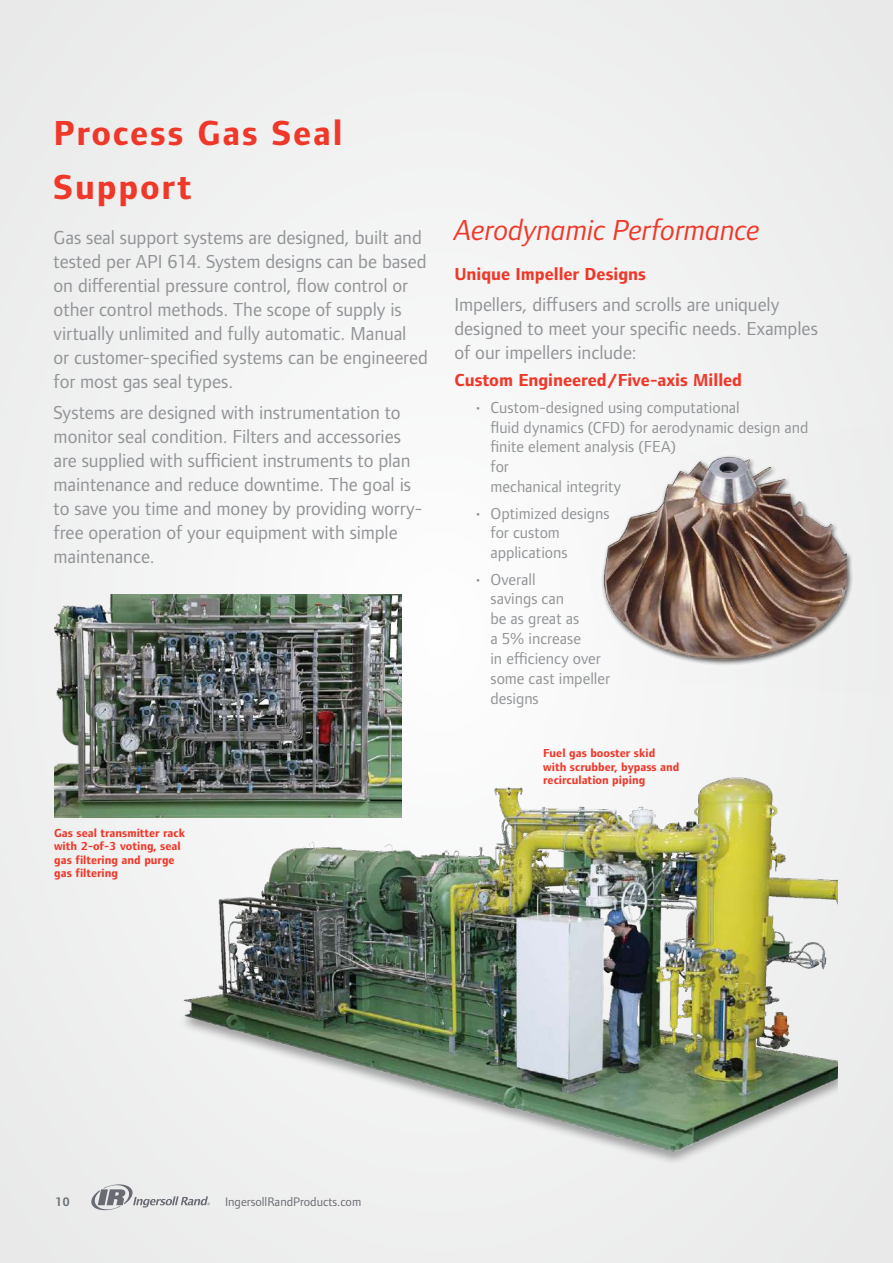
<style>
.page{position:relative;width:893px;height:1263px;background:#eff0f0}
.page>*{position:absolute;margin:0;border:0;box-sizing:border-box;transform-origin:0 0}
.t1{font:700 36px/54px "Foundry Form Sans";letter-spacing:.05em;color:#ef3829}
.t2{font:italic 30px "Foundry Form Sans";letter-spacing:-.01em;color:#ef3829}
.t3{font:19.5px/24px "Foundry Form Sans";letter-spacing:-.005em;color:#919396}
.t4{font:700 18px "Foundry Form Sans";color:#ef3829}
.t5{font:16.5px/19.8px "Foundry Form Sans";color:#919396}
.t6{font:12.75px "Foundry Form Sans";color:#696b73}
.t7{font:600 12.75px "Foundry Form Sans";color:#696b73}
.t8{font:700 12px/13.5px "Foundry Form Sans";color:#ef3829}
</style>
<div class="page">
<svg style="left:91px;top:1184px;width:119px;height:27px"></svg>
<img style="left:602px;top:456px;width:251px;height:209px">
<img style="left:168px;top:762px;width:669px;height:400px">
<img style="left:54px;top:594px;width:348px;height:223px">
<h1 class="t1" style="left:54px;top:107px;width:290px">Process Gas Seal<br>Support</h1>
<p class="t3" style="left:54px;top:225px;width:376px">Gas seal support systems are designed, built and tested per API 614. System designs can be based on differential pressure control, flow control or other control methods. The scope of supply is virtually unlimited and fully automatic. Manual<br>or customer-specified systems can be engineered for most gas seal types.</p>
<p class="t3" style="left:54px;top:400px;width:370px">Systems are designed with instrumentation to monitor seal condition. Filters and accessories are supplied with sufficient instruments to plan maintenance and reduce downtime. The goal is to save you time and money by providing worry&shy;free operation of your equipment with simple maintenance.</p>
<p class="t8" style="left:54px;top:826px;width:132px">Gas seal transmitter rack with 2-of-3 voting, seal gas filtering and purge gas filtering</p>
<h2 class="t2" style="left:454px;top:213px;width:307px">Aerodynamic Performance</h2>
<p class="t4" style="left:454px;top:264px;width:193px">Unique Impeller Designs</p>
<p class="t3" style="left:454px;top:293px;width:365px">Impellers, diffusers and scrolls are uniquely designed to meet your specific needs. Examples of our impellers include:</p>
<p class="t4" style="left:454px;top:370px;width:289px">Custom Engineered/Five-axis Milled</p>
<p class="t5" style="left:490px;top:397px;width:320px;text-indent:-16px">• Custom-designed using computational<br>fluid dynamics (CFD) for aerodynamic design and finite element analysis (FEA)<br>for<br>mechanical integrity</p>
<p class="t5" style="left:490px;top:503px;width:121px;text-indent:-16px">• Optimized designs for custom applications</p>
<p class="t5" style="left:490px;top:569px;width:121px;text-indent:-16px">• Overall<br>savings can<br>be as great as<br>a 5% increase<br>in efficiency over some cast impeller designs</p>
<p class="t8" style="left:543px;top:747px;width:138px">Fuel gas booster skid with scrubber, bypass and recirculation piping</p>
<p class="t7" style="left:55px;top:1194px;width:16px">10</p>
<p class="t6" style="left:225px;top:1194px;width:138px">IngersollRandProducts.com</p>
</div>
